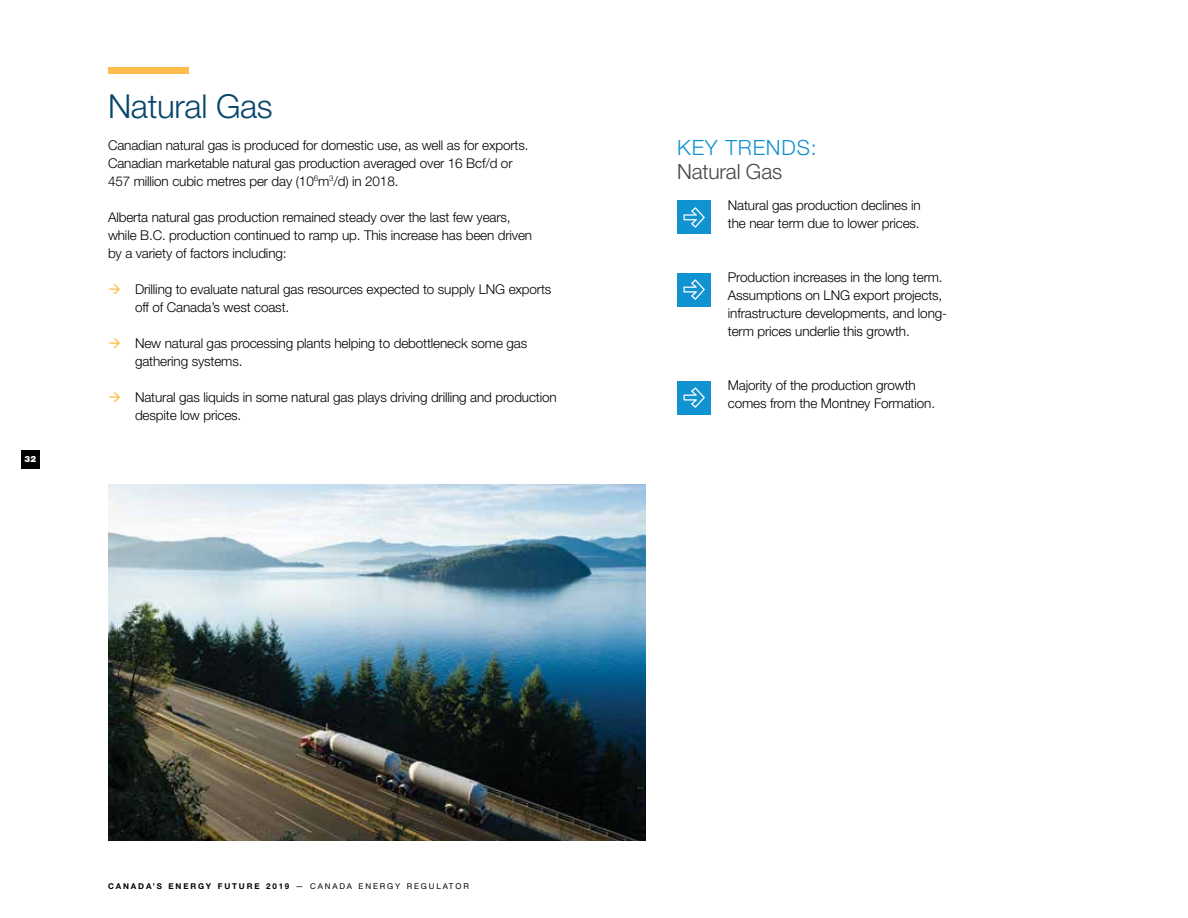
<style>
.page{position:relative;width:1188px;height:918px;background:#fff}
.page>*{position:absolute;margin:0;border:0;box-sizing:border-box;transform-origin:0 0}
.t1{font:300 33px "Helvetica Neue LT Std";letter-spacing:-.01em;color:#07456b}
.t2{font:300 21px "Helvetica Neue LT Std";letter-spacing:.04em;color:#1192d1}
.t3{font:300 21px "Helvetica Neue LT Std";letter-spacing:-.01em;color:#464547}
.t4{font:300 13.5px/18px "Helvetica Neue LT Std";letter-spacing:-.01em;color:#000}
.t5{font:900 8.7px "Helvetica Neue LT Std";color:#fff}
.t6{font:700 7.95px "Helvetica Neue LT Std";letter-spacing:.23em;color:#000}
.s1{color:#fdbd4d}
.s2{font-weight:400}
</style>
<div class="page">
<div style="left:21px;top:450px;width:18px;height:18px;background:#000"></div>
<div style="left:108px;top:68px;width:81px;height:6px;background:#fdbd4d"></div>
<div style="left:677px;top:381px;width:34px;height:33px;background:#1192d1"></div>
<svg style="left:683px;top:387px;width:22px;height:21px"></svg>
<div style="left:677px;top:273px;width:34px;height:33px;background:#1192d1"></div>
<svg style="left:683px;top:279px;width:22px;height:21px"></svg>
<div style="left:677px;top:201px;width:34px;height:33px;background:#1192d1"></div>
<svg style="left:683px;top:207px;width:22px;height:21px"></svg>
<img style="left:108px;top:484px;width:537px;height:357px">
<p class="t5" style="left:25px;top:454px;width:13px">32</p>
<h1 class="t1" style="left:108px;top:86px;width:166px">Natural Gas</h1>
<p class="t4" style="left:108px;top:135px;width:422px">Canadian natural gas is produced for domestic use, as well as for exports.<br>Canadian marketable natural gas production averaged over 16 Bcf/d or<br>457 million cubic metres per day (10<sup>6</sup>m<sup>3</sup>/d) in 2018.</p>
<p class="t4" style="left:108px;top:207px;width:426px">Alberta natural gas production remained steady over the last few years, while B.C. production continued to ramp up. This increase has been driven by a variety of factors including:</p>
<p class="t4" style="left:135px;top:279px;width:418px;text-indent:-27px"><span class="s1">→</span> Drilling to evaluate natural gas resources expected to supply LNG exports off of Canada’s west coast.</p>
<p class="t4" style="left:135px;top:333px;width:394px;text-indent:-27px"><span class="s1">→</span> New natural gas processing plants helping to debottleneck some gas gathering systems.</p>
<p class="t4" style="left:135px;top:387px;width:423px;text-indent:-27px"><span class="s1">→</span> Natural gas liquids in some natural gas plays driving drilling and production despite low prices.</p>
<h2 class="t2" style="left:677px;top:135px;width:141px">KEY TRENDS:</h2>
<h2 class="t3" style="left:677px;top:159px;width:106px">Natural Gas</h2>
<p class="t4" style="left:728px;top:196px;width:194px">Natural gas production declines in the near term due to lower prices.</p>
<p class="t4" style="left:728px;top:268px;width:221px">Production increases in the long term.<br>Assumptions on LNG export projects, infrastructure developments, and long&shy;term prices underlie this growth.</p>
<p class="t4" style="left:728px;top:376px;width:209px">Majority of the production growth comes from the Montney Formation.</p>
<p class="t6" style="left:108px;top:881px;width:362px">CANADA’S ENERGY FUTURE 2019 <span class="s2">— CANADA ENERGY REGULATOR</span></p>
</div>
